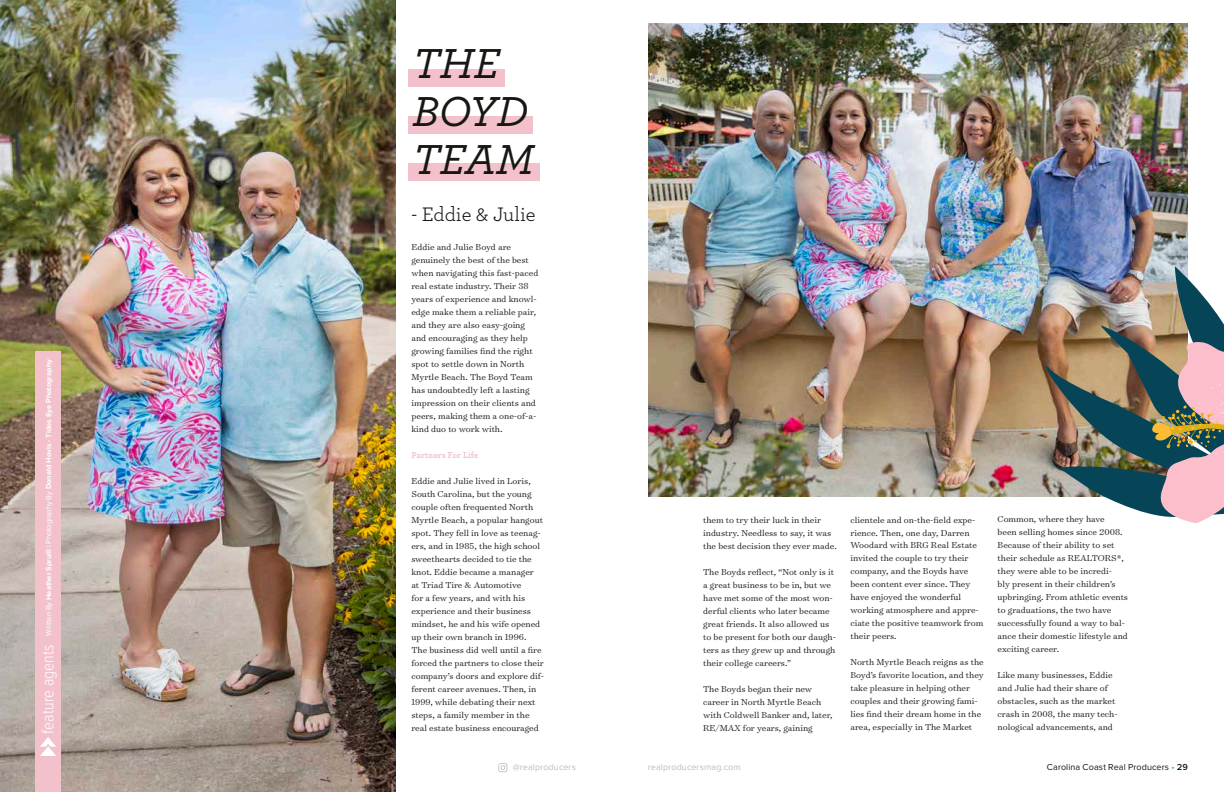
<style>
.page{position:relative;width:1224px;height:792px;background:#fff}
.page>*{position:absolute;margin:0;border:0;box-sizing:border-box;transform-origin:0 0}
.t1{font:italic 500 44px/48px "Archer Pro";color:#171713}
.t2{font:20.5px "Archer Pro";color:#171713}
.t3{font:300 17px "Proxima Nova Cond";color:#fff}
.t4{font:300 9.8px/13px "Surveyor Text";color:#171713}
.t5{font:9px "Proxima Nova";letter-spacing:.01em;color:#bbbcbc}
.t6{font:9px "Proxima Nova";letter-spacing:.01em;color:#171713}
.t7{font:700 9px "Archer Pro";color:#f3c1cc}
.t8{font:700 7.5px "Proxima Nova";color:#fff}
.s1{font-weight:400}
.s2{color:#26a7d9}
.s3{font-weight:600}
</style>
<div class="page">
<svg style="left:498px;top:763px;width:9px;height:9px"></svg>
<img style="left:0;top:0;width:396px;height:792px">
<div style="left:35px;top:351px;width:26px;height:441px;background:#f3c1cc"></div>
<img style="left:648px;top:24px;width:540px;height:472px">
<svg style="left:40px;top:737px;width:16px;height:19px"></svg>
<div style="left:408px;top:69px;width:97px;height:18px;background:#f3c1cc"></div>
<div style="left:408px;top:117px;width:125px;height:17px;background:#f3c1cc"></div>
<div style="left:408px;top:164px;width:132px;height:17px;background:#f3c1cc"></div>
<img style="left:1038px;top:266px;width:186px;height:257px">
<p class="t8" style="left:45px;top:636px;width:278px;rotate:-90deg"><span class="s1">Written By</span> Heather Spruill <span class="s1">| Photography By</span> Donald Hovis - Tides Eye Photography</p>
<h3 class="t3" style="left:40px;top:734px;width:91px;rotate:-90deg">feature agents</h3>
<h1 class="t1" style="left:412px;top:37px;width:123px">THE<br>BOYD<br>TEAM</h1>
<h2 class="t2" style="left:411px;top:200px;width:126px">- Eddie &amp; Julie</h2>
<p class="t4" style="left:411px;top:240px;width:128px">Eddie and Julie Boyd are genuinely the best of the best when navigating this fast-paced real estate industry. Their 38 years of experience and knowl&shy;edge make them a reliable pair, and they are also easy-going and encouraging as they help growing families find the right spot to settle down in North<br>Myrtle Beach. The Boyd Team has undoubtedly left a lasting impression on their clients and peers, making them a one-of-a&shy;kind duo to work with.</p>
<p class="t7" style="left:411px;top:448px;width:68px">Partners For Life</p>
<p class="t4" style="left:411px;top:474px;width:134px">Eddie and Julie lived in Loris,<br>South Carolina, but the young couple often frequented North<br>Myrtle Beach, a popular hangout spot. They fell in love as teenag&shy;ers, and in 1985, the high school sweethearts decided to tie the knot. Eddie became a manager<br>at Triad Tire &amp; Automotive<br>for a few years, and with his experience and their business mindset, he and his wife opened up their own branch in 1996.<br>The business did well until a fire forced the partners to close their company’s doors and explore dif&shy;ferent career avenues. Then, in<br>1999, while debating their next steps, a family member in the real estate business encouraged</p>
<p class="t4" style="left:703px;top:513px;width:135px">them to try their luck in their industry. Needless to say, it was the best decision they ever made.</p>
<p class="t4" style="left:703px;top:565px;width:134px">The Boyds reflect, “Not only is it a great business to be in, but we have met some of the most won&shy;derful clients who later became great friends. It also allowed us to be present for both our daugh&shy;ters as they grew up and through their college careers.”</p>
<p class="t4" style="left:703px;top:682px;width:131px">The Boyds began their new career in North Myrtle Beach with Coldwell Banker and, later,<br>RE/MAX for years, gaining</p>
<p class="t4" style="left:850px;top:513px;width:134px">clientele and on-the-field expe&shy;rience. Then, one day, Darren<br>Woodard with BRG Real Estate invited the couple to try their company, and the Boyds have been content ever since. They have enjoyed the wonderful working atmosphere and appre&shy;ciate the positive teamwork from their peers.</p>
<p class="t4" style="left:850px;top:656px;width:135px">North Myrtle Beach reigns as the<br>Boyd’s favorite location, and they take pleasure in helping other couples and their growing fami&shy;lies find their dream home in the area, especially in The Market</p>
<p class="t4" style="left:998px;top:513px;width:132px">Common, where they have<br>been selling homes since 2008.<br>Because of their ability to set their schedule as REALTORS®, they were able to be incredi-<br>bly present in their children’s upbringing. From athletic events to graduations, the two have successfully found a way to bal&shy;ance their domestic lifestyle and exciting career.</p>
<p class="t4" style="left:998px;top:669px;width:122px">Like many businesses, Eddie and Julie had their share of obstacles, such as the market crash in 2008, the many tech&shy;nological advancements, and</p>
<p class="t5" style="left:513px;top:762px;width:65px">@realproducers</p>
<p class="t5" style="left:648px;top:762px;width:94px">realproducersmag.com</p>
<p class="t6" style="left:1047px;top:762px;width:143px">Carolina Coast Real Producers <span class="s2">•</span> <span class="s3">29</span></p>
</div>
